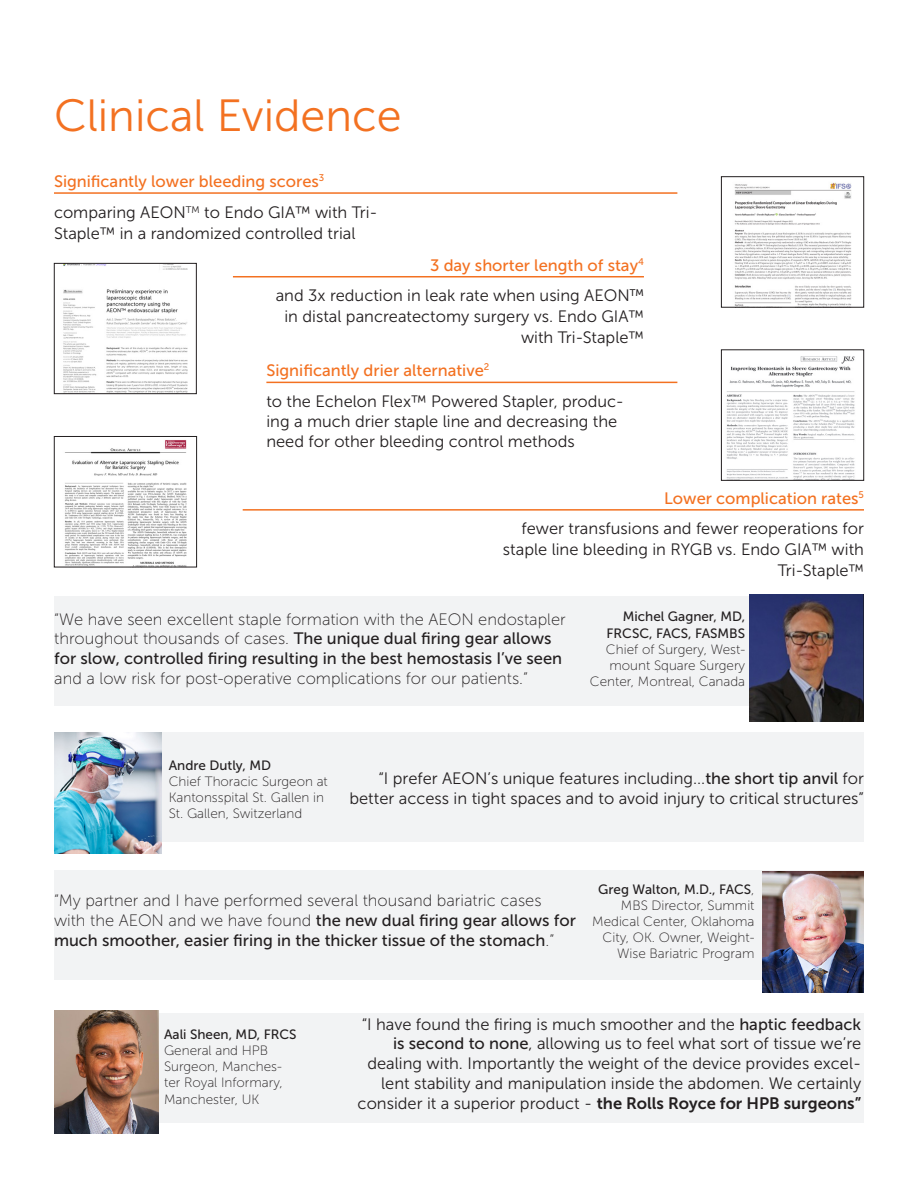
<style>
.page{position:relative;width:918px;height:1188px;background:#fff}
.page>*{position:absolute;margin:0;border:0;box-sizing:border-box;transform-origin:0 0}
.t1{font:45px "Museo Sans 300";color:#f37121}
.t2{font:16.5px/19.8px "Museo Sans 300";color:#231f20;text-align:right}
.t3{font:16.5px/19.8px "Museo Sans 100";color:#231f20}
.t4{font:16.5px/19.8px "Museo Sans 500";color:#231f20}
.t5{font:16.5px "Museo Sans 500";color:#f37121}
.t6{font:13.5px/16.2px "Museo Sans 100";color:#231f20;text-align:right}
.t7{font:13.5px/16.2px "Museo Sans 500";color:#231f20;text-align:right}
.s1{font-family:"Museo Sans 500"}
.s2{font-family:"Museo Sans 100"}
.s3{font-family:"Museo Sans 700"}
</style>
<div class="page">
<div style="left:54px;top:597px;width:810px;height:109px;background:#f2f3f4"></div>
<img style="left:726px;top:356px;width:129px;height:123px">
<div style="left:721px;top:350px;width:143px;height:131px;border:1px solid #231f20"></div>
<hr style="left:54px;top:192px;width:623px;height:2px;background:#f37121">
<img style="left:734px;top:182px;width:118px;height:124px">
<div style="left:721px;top:176px;width:143px;height:132px;border:1px solid #231f20"></div>
<img style="left:63px;top:265px;width:125px;height:127px">
<div style="left:54px;top:263px;width:143px;height:131px;border:1px solid #231f20"></div>
<img style="left:749px;top:594px;width:115px;height:127px">
<div style="left:54px;top:732px;width:810px;height:110px;background:#f2f3f4"></div>
<hr style="left:243px;top:509px;width:621px;height:2px;background:#f37121">
<hr style="left:266px;top:382px;width:411px;height:1px;background:#f37121">
<hr style="left:233px;top:276px;width:411px;height:1px;background:#f37121">
<div style="left:54px;top:871px;width:810px;height:109px;background:#f2f3f4"></div>
<div style="left:54px;top:1014px;width:810px;height:109px;background:#f2f3f4"></div>
<img style="left:54px;top:732px;width:107px;height:121px">
<img style="left:54px;top:1010px;width:104px;height:123px">
<img style="left:762px;top:871px;width:102px;height:121px">
<img style="left:64px;top:440px;width:123px;height:125px">
<div style="left:54px;top:436px;width:143px;height:131px;border:1px solid #231f20"></div>
<p class="t1" style="left:54px;top:92px;width:349px">Clinical Evidence</p>
<p class="t5" style="left:54px;top:172px;width:272px">Significantly lower bleeding scores<sup>3</sup></p>
<p class="t2" style="left:54px;top:202px;width:325px;line-height:21px;text-align:left">comparing AEON<sup>TM</sup> to Endo GIA™ with Tri-<br>Staple™ in a randomized controlled trial</p>
<p class="t5" style="left:430px;top:256px;width:215px">3 day shorter length of stay<sup>4</sup></p>
<p class="t2" style="left:276px;top:285px;width:370px;line-height:21px">and 3x reduction in leak rate when using AEON<sup>TM </sup>in distal pancreatectomy surgery vs. Endo GIA™ with Tri-Staple™</p>
<p class="t5" style="left:266px;top:361px;width:224px">Significantly drier alternative<sup>2</sup></p>
<p class="t2" style="left:266px;top:392px;width:359px;text-align:left">to the Echelon Flex™ Powered Stapler, produc&shy;ing a much drier staple line and decreasing the need for other bleeding control methods</p>
<p class="t5" style="left:664px;top:489px;width:201px">Lower complication rates<sup>5</sup></p>
<p class="t2" style="left:503px;top:518px;width:363px;line-height:21px">fewer transfusions and fewer reoperations for staple line bleeding in RYGB vs. Endo GIA™ with<br>Tri-Staple™</p>
<p class="t3" style="left:54px;top:609px;width:513px">“We have seen excellent staple formation with the AEON endostapler throughout thousands of cases. <span class="s1">The unique dual firing gear allows for slow, controlled firing resulting in the best hemostasis I’ve seen </span>and a low risk for post-operative complications for our patients.”</p>
<p class="t7" style="left:607px;top:609px;width:140px">Michel Gagner, MD,<br>FRCSC, FACS, FASMBS</p>
<p class="t6" style="left:590px;top:641px;width:157px">Chief of Surgery, West&shy;mount Square Surgery<br>Center, Montreal, Canada</p>
<p class="t7" style="left:169px;top:757px;width:104px">Andre Dutly, MD</p>
<p class="t6" style="left:169px;top:773px;width:161px;text-align:left">Chief Thoracic Surgeon at<br>Kantonsspital St. Gallen in<br>St. Gallen, Switzerland</p>
<p class="t2" style="left:349px;top:769px;width:516px">“I prefer AEON’s unique features including...<span class="s1">the short tip anvil</span> for better access in tight spaces and to avoid injury to critical structures”</p>
<p class="t4" style="left:54px;top:891px;width:523px"><span class="s2">“My partner and I have performed several thousand bariatric cases with the AEON and we have found</span> the new dual firing gear allows for much smoother, easier firing in the thicker tissue of the stomach<span class="s2">.”</span></p>
<p class="t6" style="left:592px;top:881px;width:164px"><span class="s1">Greg Walton, M.D., FACS</span>,<br>MBS Director, Summit<br>Medical Center, Oklahoma<br>City, OK. Owner, Weight-<br>Wise Bariatric Program</p>
<p class="t7" style="left:164px;top:1026px;width:134px">Aali Sheen, MD, FRCS</p>
<p class="t6" style="left:164px;top:1042px;width:120px;text-align:left">General and HPB<br>Surgeon, Manches&shy;ter Royal Informary,<br>Manchester, UK</p>
<p class="t2" style="left:358px;top:1014px;width:505px">“I have found the firing is much smoother and the <span class="s1">haptic feedback is second to none</span>, allowing us to feel what sort of tissue we’re dealing with. Importantly the weight of the device provides excel&shy;lent stability and manipulation inside the abdomen. We certainly consider it a superior product - <span class="s3">the Rolls Royce for HPB surgeons”</span></p>
</div>
